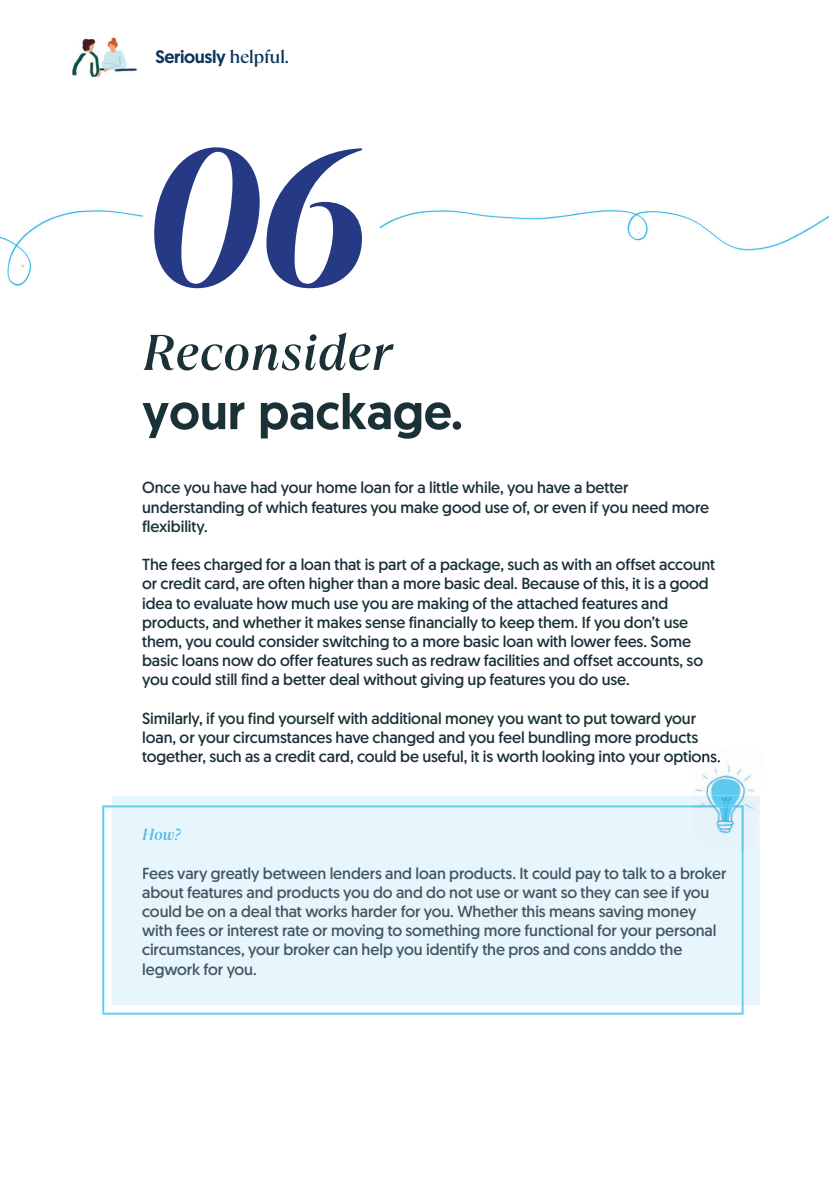
<style>
.page{position:relative;width:840px;height:1191px;background:#fff}
.page>*{position:absolute;margin:0;border:0;box-sizing:border-box;transform-origin:0 0}
.t1{font:italic 700 194px "TT Ramillas";color:#263984}
.t2{font:500 50px "Geomanist";color:#1a3138}
.t3{font:italic 500 50px "TT Ramillas";color:#1a3138}
.t4{font:500 18px "Geomanist";letter-spacing:-.02em;color:#0e365b}
.t5{font:16px/19.2px "Geomanist";letter-spacing:-.005em;color:#1a3138}
.t6{font:16px/19.2px "Geomanist";letter-spacing:-.005em;color:#42575f}
.t7{font:italic 500 16px "TT Ramillas";color:#57b8e7}
.s1{font-family:"TT Ramillas"}
</style>
<div class="page">
<img style="left:72px;top:37px;width:64px;height:41px">
<div style="left:112px;top:796px;width:647px;height:209px;background:#e7f6fc"></div>
<img style="left:0;top:210px;width:142px;height:76px">
<img style="left:380px;top:210px;width:448px;height:41px">
<svg style="left:102px;top:805px;width:641px;height:209px;background:#e5f5fb"></svg>
<img style="left:695px;top:760px;width:65px;height:40px">
<img style="left:695px;top:753px;width:24px;height:12px">
<img style="left:688px;top:795px;width:71px;height:56px">
<img style="left:691px;top:805px;width:52px;height:45px">
<p class="t4" style="left:155px;top:44px;width:135px">Seriously <span class="s1">helpful.</span></p>
<h1 class="t1" style="left:142px;top:100px;width:228px">06</h1>
<h2 class="t3" style="left:142px;top:323px;width:251px">Reconsider</h2>
<h2 class="t2" style="left:142px;top:378px;width:322px">your package.</h2>
<p class="t5" style="left:142px;top:478px;width:568px">Once you have had your home loan for a little while, you have a better understanding of which features you make good use of, or even if you need more flexibility.</p>
<p class="t5" style="left:142px;top:554px;width:574px">The fees charged for a loan that is part of a package, such as with an offset account or credit card, are often higher than a more basic deal. Because of this, it is a good idea to evaluate how much use you are making of the attached features and products, and whether it makes sense financially to keep them. If you don’t use them, you could consider switching to a more basic loan with lower fees. Some basic loans now do offer features such as redraw facilities and offset accounts, so you could still find a better deal without giving up features you do use.</p>
<p class="t5" style="left:142px;top:708px;width:579px">Similarly, if you find yourself with additional money you want to put toward your loan, or your circumstances have changed and you feel bundling more products together, such as a credit card, could be useful, it is worth looking into your options.</p>
<p class="t7" style="left:142px;top:825px;width:40px">How?</p>
<p class="t6" style="left:142px;top:863px;width:585px">Fees vary greatly between lenders and loan products. It could pay to talk to a broker about features and products you do and do not use or want so they can see if you could be on a deal that works harder for you. Whether this means saving money with fees or interest rate or moving to something more functional for your personal circumstances, your broker can help you identify the pros and cons anddo the legwork for you.</p>
</div>
